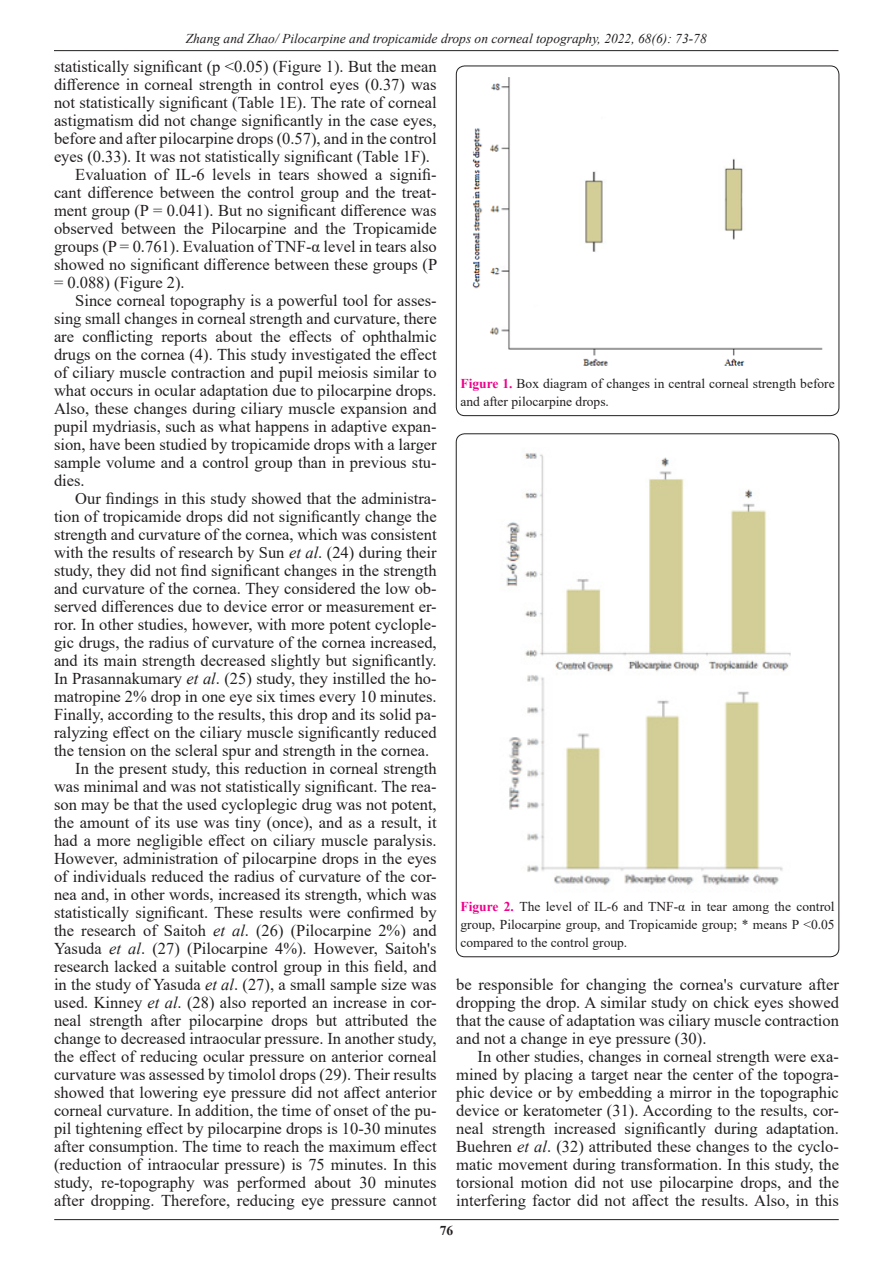
<style>
.page{position:relative;width:893px;height:1263px;background:#fff}
.page>*{position:absolute;margin:0;border:0;box-sizing:border-box;transform-origin:0 0}
.t1{font:16.5px/18px "Times New Roman";color:#231f20;text-align:justify}
.t2{font:13.5px/18px "Times New Roman";color:#231f20}
.t3{font:italic 13.5px "Times New Roman";color:#231f20}
.t4{font:700 13.5px "Times New Roman";color:#231f20}
.s1{font-style:italic}
.s2{font-weight:700;color:#ed028c}
</style>
<div class="page">
<hr style="left:54px;top:50px;width:784px;height:1px;background:#231f20">
<hr style="left:54px;top:1219px;width:785px;height:1px;background:#231f20">
<div style="left:456px;top:66px;width:383px;height:350px;border:1px solid #231f20;border-radius:9px"></div>
<img style="left:472px;top:77px;width:351px;height:289px">
<img style="left:506px;top:451px;width:285px;height:435px">
<p class="t3" style="left:186px;top:29px;width:522px">Zhang and Zhao/ Pilocarpine and tropicamide drops on corneal topography, 2022, 68(6): 73-78</p>
<p class="t1" style="left:54px;top:57px;width:384px">statistically significant (p &lt;0.05) (Figure 1). But the mean difference in corneal strength in control eyes (0.37) was not statistically significant (Table 1E). The rate of corneal astigmatism did not change significantly in the case eyes, before and after pilocarpine drops (0.57), and in the control eyes (0.33). It was not statistically significant (Table 1F).</p>
<p class="t1" style="left:54px;top:165px;width:385px;text-indent:21px">Evaluation of IL-6 levels in tears showed a signifi&shy;cant difference between the control group and the treat&shy;ment group (P = 0.041). But no significant difference was observed between the Pilocarpine and the Tropicamide groups (P = 0.761). Evaluation of TNF-α level in tears also showed no significant difference between these groups (P = 0.088) (Figure 2).</p>
<p class="t1" style="left:54px;top:291px;width:384px;text-indent:21px">Since corneal topography is a powerful tool for asses&shy;sing small changes in corneal strength and curvature, there are conflicting reports about the effects of ophthalmic drugs on the cornea (4). This study investigated the effect of ciliary muscle contraction and pupil meiosis similar to what occurs in ocular adaptation due to pilocarpine drops.<br>Also, these changes during ciliary muscle expansion and pupil mydriasis, such as what happens in adaptive expan&shy;sion, have been studied by tropicamide drops with a larger sample volume and a control group than in previous stu&shy;dies.</p>
<p class="t1" style="left:54px;top:489px;width:384px;text-indent:21px">Our findings in this study showed that the administra&shy;tion of tropicamide drops did not significantly change the strength and curvature of the cornea, which was consistent with the results of research by Sun <span class="s1">et al</span>. (24) during their study, they did not find significant changes in the strength and curvature of the cornea. They considered the low ob&shy;served differences due to device error or measurement er&shy;ror. In other studies, however, with more potent cyclople&shy;gic drugs, the radius of curvature of the cornea increased, and its main strength decreased slightly but significantly.<br>In Prasannakumary <span class="s1">et al</span>. (25) study, they instilled the ho&shy;matropine 2% drop in one eye six times every 10 minutes.<br>Finally, according to the results, this drop and its solid pa&shy;ralyzing effect on the ciliary muscle significantly reduced the tension on the scleral spur and strength in the cornea.</p>
<p class="t1" style="left:54px;top:759px;width:384px;text-indent:21px">In the present study, this reduction in corneal strength was minimal and was not statistically significant. The rea&shy;son may be that the used cycloplegic drug was not potent, the amount of its use was tiny (once), and as a result, it had a more negligible effect on ciliary muscle paralysis.<br>However, administration of pilocarpine drops in the eyes of individuals reduced the radius of curvature of the cor&shy;nea and, in other words, increased its strength, which was statistically significant. These results were confirmed by the research of Saitoh <span class="s1">et al</span>. (26) (Pilocarpine 2%) and Yasuda <span class="s1">et al</span>. (27) (Pilocarpine 4%). However, Saitoh's research lacked a suitable control group in this field, and in the study of Yasuda <span class="s1">et al</span>. (27), a small sample size was used. Kinney <span class="s1">et al</span>. (28) also reported an increase in cor&shy;neal strength after pilocarpine drops but attributed the change to decreased intraocular pressure. In another study, the effect of reducing ocular pressure on anterior corneal curvature was assessed by timolol drops (29). Their results showed that lowering eye pressure did not affect anterior corneal curvature. In addition, the time of onset of the pu&shy;pil tightening effect by pilocarpine drops is 10-30 minutes after consumption. The time to reach the maximum effect (reduction of intraocular pressure) is 75 minutes. In this study, re-topography was performed about 30 minutes after dropping. Therefore, reducing eye pressure cannot</p>
<p class="t2" style="left:460px;top:374px;width:376px"><span class="s2">Figure 1.</span> Box diagram of changes in central corneal strength before and after pilocarpine drops.</p>
<p class="t2" style="left:460px;top:897px;width:376px;text-align:justify"><span class="s2">Figure 2.</span> The level of IL-6 and TNF-α in tear among the control group, Pilocarpine group, and Tropicamide group; * means P &lt;0.05 compared to the control group.</p>
<p class="t1" style="left:456px;top:975px;width:384px">be responsible for changing the cornea's curvature after dropping the drop. A similar study on chick eyes showed that the cause of adaptation was ciliary muscle contraction and not a change in eye pressure (30).</p>
<p class="t1" style="left:456px;top:1047px;width:384px;text-indent:21px">In other studies, changes in corneal strength were exa&shy;mined by placing a target near the center of the topogra&shy;phic device or by embedding a mirror in the topographic device or keratometer (31). According to the results, cor&shy;neal strength increased significantly during adaptation.<br>Buehren <span class="s1">et al</span>. (32) attributed these changes to the cyclo&shy;matic movement during transformation. In this study, the torsional motion did not use pilocarpine drops, and the interfering factor did not affect the results. Also, in this</p>
<p class="t4" style="left:440px;top:1220px;width:15px">76</p>
</div>
